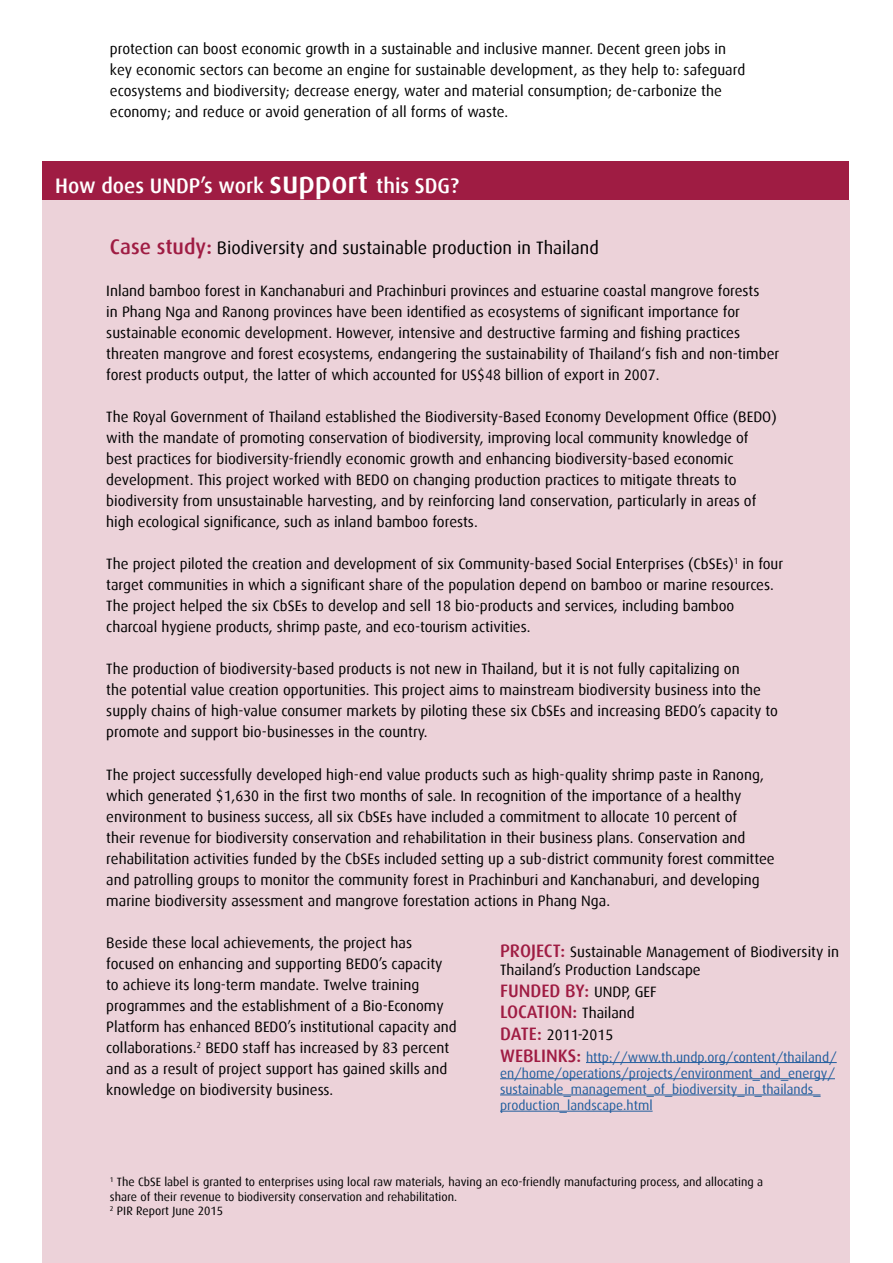
<style>
.page{position:relative;width:893px;height:1263px;background:#fff}
.page>*{position:absolute;margin:0;border:0;box-sizing:border-box;transform-origin:0 0}
.t1{font:500 21px "Dax";color:#fff}
.t2{font:18px "Dax";color:#000}
.t3{font:500 18px/21.6px "Dax";color:#9f1c43}
.t4{font:15px/21px "Dax";color:#000}
.t5{font:13.5px/16.2px "Dax";color:#215e9e}
.t6{font:12px/14.4px "Dax";color:#000}
.s1{font-size:30px}
.s2{font-weight:500;font-size:21px;color:#9f1c43}
.s3{font-weight:500;font-size:18px;color:#9f1c43}
.s4{font-weight:400;font-size:15px;color:#000}
</style>
<div class="page">
<div style="left:43px;top:200px;width:807px;height:1063px;background:#ecd2d9"></div>
<hr style="left:586px;top:1062px;width:251px;height:1px;background:#215e9e">
<hr style="left:500px;top:1078px;width:335px;height:1px;background:#215e9e">
<hr style="left:500px;top:1094px;width:320px;height:1px;background:#215e9e">
<hr style="left:500px;top:1111px;width:153px;height:1px;background:#215e9e">
<div style="left:43px;top:162px;width:806px;height:38px;background:#9f1c43"></div>
<p class="t4" style="left:110px;top:39px;width:637px">protection can boost economic growth in a sustainable and inclusive manner. Decent green jobs in key economic sectors can become an engine for sustainable development, as they help to: safeguard ecosystems and biodiversity; decrease energy, water and material consumption; de-carbonize the economy; and reduce or avoid generation of all forms of waste.</p>
<h1 class="t1" style="left:55px;top:174px;width:405px">How does UNDP’s work <span class="s1">support</span> this SDG?</h1>
<p class="t2" style="left:110px;top:237px;width:491px"><span class="s2">Case study:</span> Biodiversity and sustainable production in Thailand</p>
<p class="t4" style="left:106px;top:281px;width:674px">Inland bamboo forest in Kanchanaburi and Prachinburi provinces and estuarine coastal mangrove forests<br>in Phang Nga and Ranong provinces have been identified as ecosystems of significant importance for sustainable economic development. However, intensive and destructive farming and fishing practices threaten mangrove and forest ecosystems, endangering the sustainability of Thailand‘s fish and non-timber forest products output, the latter of which accounted for US$48 billion of export in 2007.</p>
<p class="t4" style="left:106px;top:407px;width:672px">The Royal Government of Thailand established the Biodiversity-Based Economy Development Office (BEDO) with the mandate of promoting conservation of biodiversity, improving local community knowledge of best practices for biodiversity-friendly economic growth and enhancing biodiversity-based economic development. This project worked with BEDO on changing production practices to mitigate threats to biodiversity from unsustainable harvesting, and by reinforcing land conservation, particularly in areas of high ecological significance, such as inland bamboo forests.</p>
<p class="t4" style="left:106px;top:554px;width:678px">The project piloted the creation and development of six Community-based Social Enterprises (CbSEs)<sup>1</sup> in four target communities in which a significant share of the population depend on bamboo or marine resources.<br>The project helped the six CbSEs to develop and sell 18 bio-products and services, including bamboo charcoal hygiene products, shrimp paste, and eco-tourism activities.</p>
<p class="t4" style="left:106px;top:659px;width:673px">The production of biodiversity-based products is not new in Thailand, but it is not fully capitalizing on<br>the potential value creation opportunities. This project aims to mainstream biodiversity business into the supply chains of high-value consumer markets by piloting these six CbSEs and increasing BEDO’s capacity to promote and support bio-businesses in the country.</p>
<p class="t4" style="left:106px;top:764px;width:670px">The project successfully developed high-end value products such as high-quality shrimp paste in Ranong, which generated $1,630 in the first two months of sale. In recognition of the importance of a healthy environment to business success, all six CbSEs have included a commitment to allocate 10 percent of<br>their revenue for biodiversity conservation and rehabilitation in their business plans. Conservation and rehabilitation activities funded by the CbSEs included setting up a sub-district community forest committee and patrolling groups to monitor the community forest in Prachinburi and Kanchanaburi, and developing marine biodiversity assessment and mangrove forestation actions in Phang Nga.</p>
<p class="t4" style="left:106px;top:932px;width:352px">Beside these local achievements, the project has focused on enhancing and supporting BEDO’s capacity to achieve its long-term mandate. Twelve training programmes and the establishment of a Bio-Economy Platform has enhanced BEDO’s institutional capacity and collaborations.<sup>2</sup> BEDO staff has increased by 83 percent and as a result of project support has gained skills and knowledge on biodiversity business.</p>
<p class="t4" style="left:500px;top:943px;width:341px;line-height:18px"><span class="s3">PROJECT:</span> Sustainable Management of Biodiversity in<br>Thailand’s Production Landscape</p>
<p class="t3" style="left:500px;top:980px;width:158px">FUNDED BY: <span class="s4">UNDP, GEF<br></span>LOCATION: <span class="s4">Thailand</span></p>
<p class="t4" style="left:500px;top:1024px;width:115px"><span class="s3">DATE:</span> 2011-2015</p>
<p class="t5" style="left:500px;top:1049px;width:338px"><span class="s3">WEBLINKS:</span> http://www.th.undp.org/content/thailand/ en/home/operations/projects/environment_and_energy/ sustainable_management_of_biodiversity_in_thailands_ production_landscape.html</p>
<p class="t6" style="left:110px;top:1175px;width:655px"><sup>1</sup> The CbSE label is granted to enterprises using local raw materials, having an eco-friendly manufacturing process, and allocating a share of their revenue to biodiversity conservation and rehabilitation.<br><sup>2</sup> PIR Report June 2015</p>
</div>
